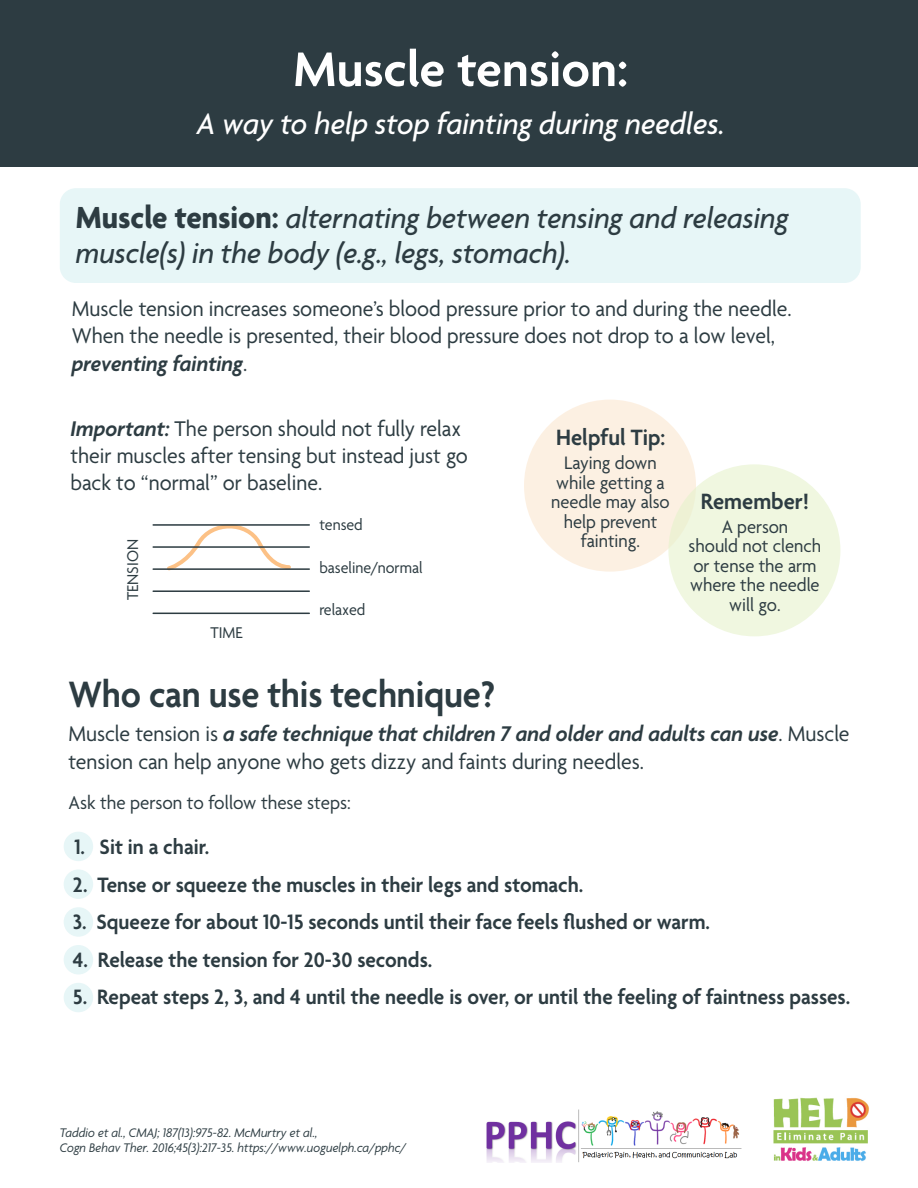
<style>
.page{position:relative;width:918px;height:1188px;background:#fff}
.page>*{position:absolute;margin:0;border:0;box-sizing:border-box;transform-origin:0 0}
.t1{font:600 52.5px "Agenda";color:#fff}
.t2{font:600 39.75px "Agenda";letter-spacing:-.005em;color:#2d3c42;scale:.93 1}
.t3{font:italic 500 31.8px "Agenda";color:#fff;scale:.95 1}
.t4{font:italic 500 30.9px/34.5px "Agenda";color:#2d3c42;scale:.95 1}
.t5{font:600 24px "Agenda";color:#2d3c42;scale:.95 1}
.t6{font:22.95px/27.2px "Agenda";color:#2d3c42;scale:.95 1}
.t7{font:600 22.5px "Agenda";color:#2d3c42;scale:.95 1}
.t8{font:19.95px "Agenda";color:#2d3c42;scale:.95 1}
.t9{font:19.5px/19.5px "Agenda";color:#2d3c42;text-align:center;scale:.95 1}
.t10{font:16.8px "Agenda";color:#2d3c42;scale:.95 1}
.t11{font:italic 13.5px/15px "Agenda";color:#2d3c42;scale:.93 1}
.s1{font-weight:700;font-style:normal;font-size:33px}
.s2{font-weight:600;font-style:italic}
</style>
<div class="page">
<hr style="left:153px;top:613px;width:156px;height:1px;background:#2d3c42">
<hr style="left:153px;top:590px;width:156px;height:2px;background:#2d3c42">
<div style="left:524px;top:400px;width:172px;height:172px;background:#fcf0e2;border-radius:50%"></div>
<div style="left:668px;top:464px;width:172px;height:172px;background:#f0f7e0;border-radius:50%"></div>
<svg style="left:167px;top:526px;width:124px;height:45px"></svg>
<hr style="left:153px;top:524px;width:156px;height:2px;background:#2d3c42">
<hr style="left:153px;top:546px;width:156px;height:2px;background:#2d3c42">
<hr style="left:153px;top:568px;width:156px;height:2px;background:#2d3c42">
<div style="left:64px;top:832px;width:29px;height:29px;background:#e7f6f7;border-radius:50%"></div>
<div style="left:64px;top:869px;width:29px;height:30px;background:#e7f6f7;border-radius:50%"></div>
<div style="left:64px;top:907px;width:29px;height:30px;background:#e7f6f7;border-radius:50%"></div>
<div style="left:64px;top:945px;width:29px;height:29px;background:#e7f6f7;border-radius:50%"></div>
<div style="left:64px;top:983px;width:29px;height:29px;background:#e7f6f7;border-radius:50%"></div>
<div style="left:0;top:0;width:918px;height:167px;background:#2d3c42"></div>
<div style="left:60px;top:188px;width:801px;height:95px;background:#e7f6f7;border-radius:16px"></div>
<img style="left:773px;top:1097px;width:96px;height:65px">
<img style="left:486px;top:1109px;width:256px;height:53px">
<h1 class="t1" style="left:293px;top:41px;width:336px">Muscle tension:</h1>
<p class="t3" style="left:197px;top:105px;width:557px">A way to help stop fainting during needles.</p>
<p class="t4" style="left:76px;top:201px;width:752px"><span class="s1">Muscle tension:</span> alternating between tensing and releasing muscle(s) in the body (e.g., legs, stomach).</p>
<p class="t6" style="left:72px;top:297px;width:759px">Muscle tension increases someone’s blood pressure prior to and during the needle.<br>When the needle is presented, their blood pressure does not drop to a low level, <span class="s2">preventing fainting</span>.</p>
<p class="t6" style="left:70px;top:416px;width:420px"><span class="s2">Important:</span> The person should not fully relax their muscles after tensing but instead just go back to “normal” or baseline.</p>
<p class="t10" style="left:319px;top:515px;width:47px">tensed</p>
<p class="t5" style="left:556px;top:425px;width:116px">Helpful Tip:</p>
<p class="t9" style="left:551px;top:455px;width:126px">Laying down while getting a needle may also help prevent fainting.</p>
<p class="t5" style="left:701px;top:488px;width:116px">Remember!</p>
<p class="t9" style="left:689px;top:518px;width:141px">A person<br>should not clench</p>
<p class="t10" style="left:124px;top:600px;width:66px;rotate:-90deg">TENSION</p>
<p class="t10" style="left:319px;top:558px;width:110px">baseline/normal</p>
<p class="t9" style="left:690px;top:557px;width:138px;text-align:left">or tense the arm where the needle</p>
<p class="t10" style="left:319px;top:601px;width:50px">relaxed</p>
<p class="t9" style="left:729px;top:596px;width:56px">will go.</p>
<p class="t10" style="left:211px;top:624px;width:35px">TIME</p>
<p class="t2" style="left:68px;top:673px;width:460px">Who can use this technique?</p>
<p class="t6" style="left:68px;top:722px;width:824px">Muscle tension is <span class="s2">a safe technique that children 7 and older and adults can use</span>. Muscle tension can help anyone who gets dizzy and faints during needles.</p>
<p class="t8" style="left:69px;top:792px;width:298px">Ask the person to follow these steps:</p>
<p class="t7" style="left:74px;top:835px;width:144px">1. Sit in a chair.</p>
<p class="t7" style="left:73px;top:872px;width:539px">2. Tense or squeeze the muscles in their legs and stomach.</p>
<p class="t7" style="left:73px;top:910px;width:672px">3. Squeeze for about 10-15 seconds until their face feels flushed or warm.</p>
<p class="t7" style="left:73px;top:947px;width:380px">4. Release the tension for 20-30 seconds.</p>
<p class="t7" style="left:73px;top:985px;width:820px">5. Repeat steps 2, 3, and 4 until the needle is over, or until the feeling of faintness passes.</p>
<p class="t11" style="left:60px;top:1125px;width:374px">Taddio et al., CMAJ; 187(13):975-82. McMurtry et al.,<br>Cogn Behav Ther. 2016;45(3):217-35. https://www.uoguelph.ca/pphc/</p>
</div>
